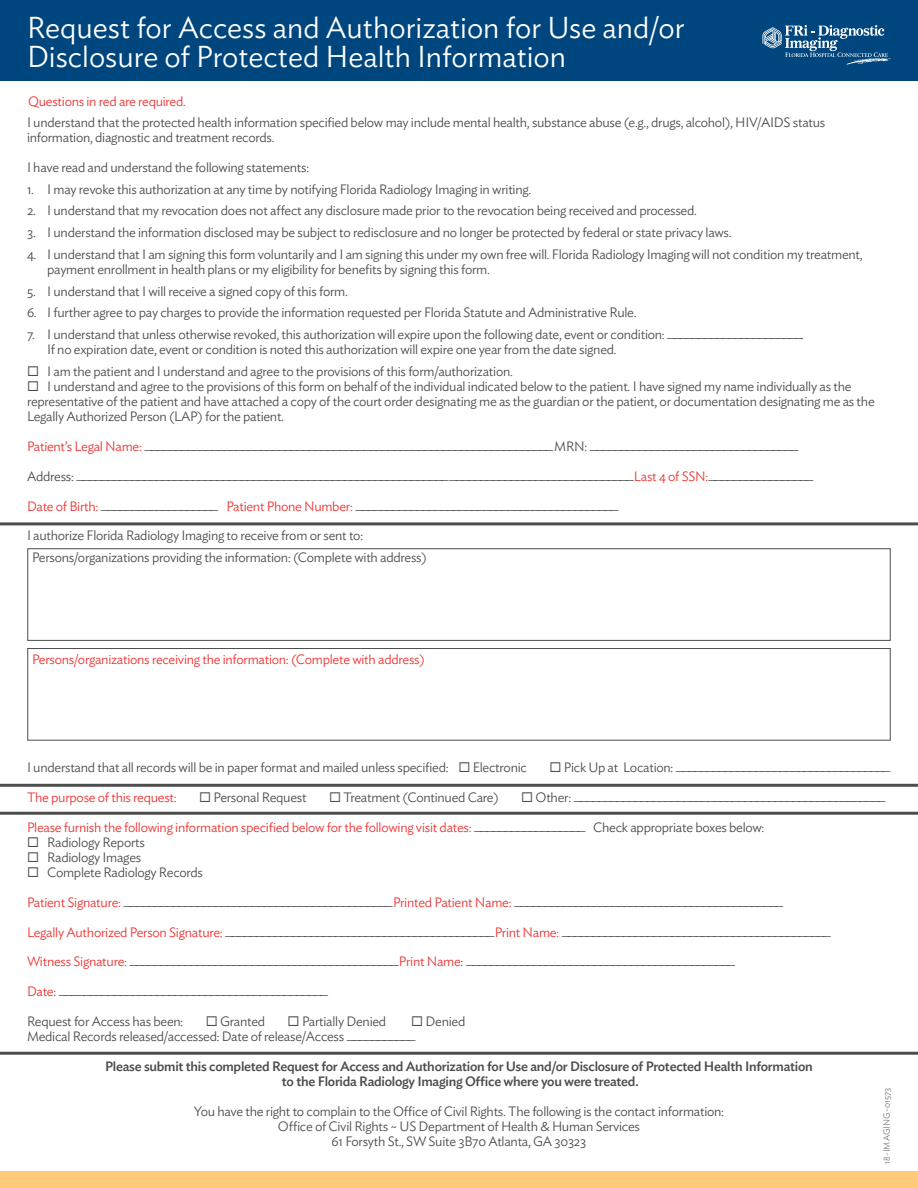
<style>
.page{position:relative;width:918px;height:1188px;background:#fff}
.page>*{position:absolute;margin:0;border:0;box-sizing:border-box;transform-origin:0 0}
.t1{font:300 30px/28.5px "Ideal Sans";color:#fff}
.t2{font:300 13.5px/15px "Ideal Sans";letter-spacing:-.02em;color:#4d4d4f}
.t3{font:300 13.5px "Ideal Sans";letter-spacing:-.02em;color:#ee3433}
.t4{font:500 13.5px/15px "Ideal Sans";letter-spacing:-.02em;color:#4d4d4f;text-align:center}
.t5{font:300 9px "Ideal Sans";color:#7b7c7f}
.s1{color:#ee3433}
.s2{color:#4d4d4f}
</style>
<div class="page">
<div style="left:0;top:0;width:918px;height:81px;background:#00467e"></div>
<div style="left:0;top:1172px;width:918px;height:16px;background:#feca7a"></div>
<svg style="left:763px;top:25px;width:128px;height:40px"></svg>
<hr style="left:0;top:1052px;width:918px;height:3px;background:#4d4d4f">
<hr style="left:0;top:812px;width:918px;height:3px;background:#4d4d4f">
<hr style="left:0;top:784px;width:918px;height:3px;background:#4d4d4f">
<hr style="left:0;top:522px;width:918px;height:3px;background:#4d4d4f">
<div style="left:27px;top:548px;width:864px;height:93px;border:1px solid #4d4d4f"></div>
<div style="left:27px;top:648px;width:864px;height:93px;border:1px solid #4d4d4f"></div>
<h1 class="t1" style="left:27px;top:11px;width:659px">Request for Access and Authorization for Use and/or<br>Disclosure of Protected Health Information</h1>
<p class="t3" style="left:28px;top:91px;width:159px">Questions in red are required.</p>
<p class="t2" style="left:27px;top:114px;width:800px">I understand that the protected health information specified below may include mental health, substance abuse (e.g., drugs, alcohol), HIV/AIDS status information, diagnostic and treatment records.</p>
<p class="t2" style="left:27px;top:159px;width:284px">I have read and understand the following statements:</p>
<p class="t2" style="left:27px;top:180px;width:506px">1. I may revoke this authorization at any time by notifying Florida Radiology Imaging in writing.</p>
<p class="t2" style="left:27px;top:202px;width:671px">2. I understand that my revocation does not affect any disclosure made prior to the revocation being received and processed.</p>
<p class="t2" style="left:27px;top:224px;width:706px">3. I understand the information disclosed may be subject to redisclosure and no longer be protected by federal or state privacy laws.</p>
<p class="t2" style="left:47px;top:246px;width:817px;text-indent:-20px">4. I understand that I am signing this form voluntarily and I am signing this under my own free will. Florida Radiology Imaging will not condition my treatment, payment enrollment in health plans or my eligibility for benefits by signing this form.</p>
<p class="t2" style="left:27px;top:282px;width:322px">5. I understand that I will receive a signed copy of this form.</p>
<p class="t2" style="left:27px;top:304px;width:611px">6. I further agree to pay charges to provide the information requested per Florida Statute and Administrative Rule.</p>
<p class="t2" style="left:47px;top:326px;width:758px;text-indent:-20px">7. I understand that unless otherwise revoked, this authorization will expire upon the following date, event or condition: ______________________.<br>If no expiration date, event or condition is noted this authorization will expire one year from the date signed.</p>
<p class="t2" style="left:27px;top:363px;width:487px">◻ I am the patient and I understand and agree to the provisions of this form/authorization.</p>
<p class="t2" style="left:27px;top:378px;width:849px">◻ I understand and agree to the provisions of this form on behalf of the individual indicated below to the patient. I have signed my name individually as the representative of the patient and have attached a copy of the court order designating me as the guardian or the patient, or documentation designating me as the<br>Legally Authorized Person (LAP) for the patient.</p>
<p class="t2" style="left:27px;top:437px;width:773px"><span class="s1">P a t i e n t ’s L e g a l N a m e :</span> ___________________________________________________________________ M R N : ___________________ _______________</p>
<p class="t2" style="left:27px;top:467px;width:789px">A d d r e s s : _____________________________________________________________ ______________________________ <span class="s1">L a s t 4 o f S S N :</span> _________________</p>
<p class="t2" style="left:27px;top:497px;width:593px"><span class="s1">D a t e o f B i r t h :</span> ___________________ <span class="s1">Pa t i e n t P h o n e N u m b e r :</span> ___________________________________________</p>
<p class="t2" style="left:32px;top:524px;width:396px;line-height:21.8px;text-indent:-5px">I authorize Florida Radiology Imaging to receive from or sent to:<br>Persons/organizations providing the information: (Complete with address)</p>
<p class="t3" style="left:32px;top:649px;width:394px">Persons/organizations receiving the information: (Complete with address)</p>
<p class="t2" style="left:27px;top:759px;width:501px">I understand that all records will be in paper format and mailed unless specified: ◻ Electronic</p>
<p class="t2" style="left:549px;top:759px;width:343px">◻ P i c k U p a t L o c a t i o n : ___________________________________</p>
<p class="t3" style="left:27px;top:787px;width:151px">The purpose of this request:</p>
<p class="t2" style="left:199px;top:789px;width:109px">◻ Personal Request</p>
<p class="t2" style="left:329px;top:789px;width:171px">◻ Treatment (Continued Care)</p>
<p class="t2" style="left:521px;top:789px;width:366px">◻ O t h e r : ___________________________________________________</p>
<p class="t3" style="left:27px;top:817px;width:739px">Please furnish the following information specified below for the following visit dates: <span class="s2">__________________ Check appropriate boxes below:</span></p>
<p class="t2" style="left:27px;top:834px;width:120px">◻ Radiology Reports</p>
<p class="t2" style="left:27px;top:849px;width:116px">◻ Radiology Images</p>
<p class="t2" style="left:27px;top:864px;width:178px">◻ Complete Radiology Records</p>
<p class="t2" style="left:27px;top:893px;width:758px"><span class="s1">Pa t i e n t S i g n a t u r e :</span> ____________________________________________ <span class="s1">P r i n t e d Pa t i e n t N a m e :</span> ____________________________________________</p>
<p class="t2" style="left:27px;top:923px;width:806px"><span class="s1">L e g a l l y A u t h o r i z e d P e r s o n S i g n a t u r e :</span> ____________________________________________ <span class="s1">P r i n t N a m e :</span> ____________________________________________</p>
<p class="t2" style="left:27px;top:953px;width:710px"><span class="s1">W i t n e s s S i g n a t u r e :</span> ____________________________________________ <span class="s1">P r i n t N a m e :</span> ____________________________________________</p>
<p class="t2" style="left:27px;top:983px;width:303px"><span class="s1">D a t e :</span> ____________________________________________</p>
<p class="t2" style="left:27px;top:1013px;width:158px">Request for Access has been:</p>
<p class="t2" style="left:206px;top:1013px;width:61px">◻ Granted</p>
<p class="t2" style="left:288px;top:1013px;width:100px">◻ Partially Denied</p>
<p class="t2" style="left:27px;top:1013px;width:440px;text-indent:384px">◻ Denied<br>Medical Records released/accessed: Date of release/Access ___________</p>
<p class="t4" style="left:105px;top:1058px;width:709px">Please submit this completed Request for Access and Authorization for Use and/or Disclosure of Protected Health Information to the Florida Radiology Imaging Office where you were treated.</p>
<p class="t2" style="left:194px;top:1103px;width:532px;text-align:center">You have the right to complain to the Office of Civil Rights. The following is the contact information:<br>Office of Civil Rights ~ US Department of Health &amp; Human Services<br>61 Forsyth St., SW Suite 3B70 Atlanta, GA 30323</p>
<p class="t5" style="left:880px;top:1164px;width:77px;rotate:-90deg">18-IMAGING-01573</p>
</div>
